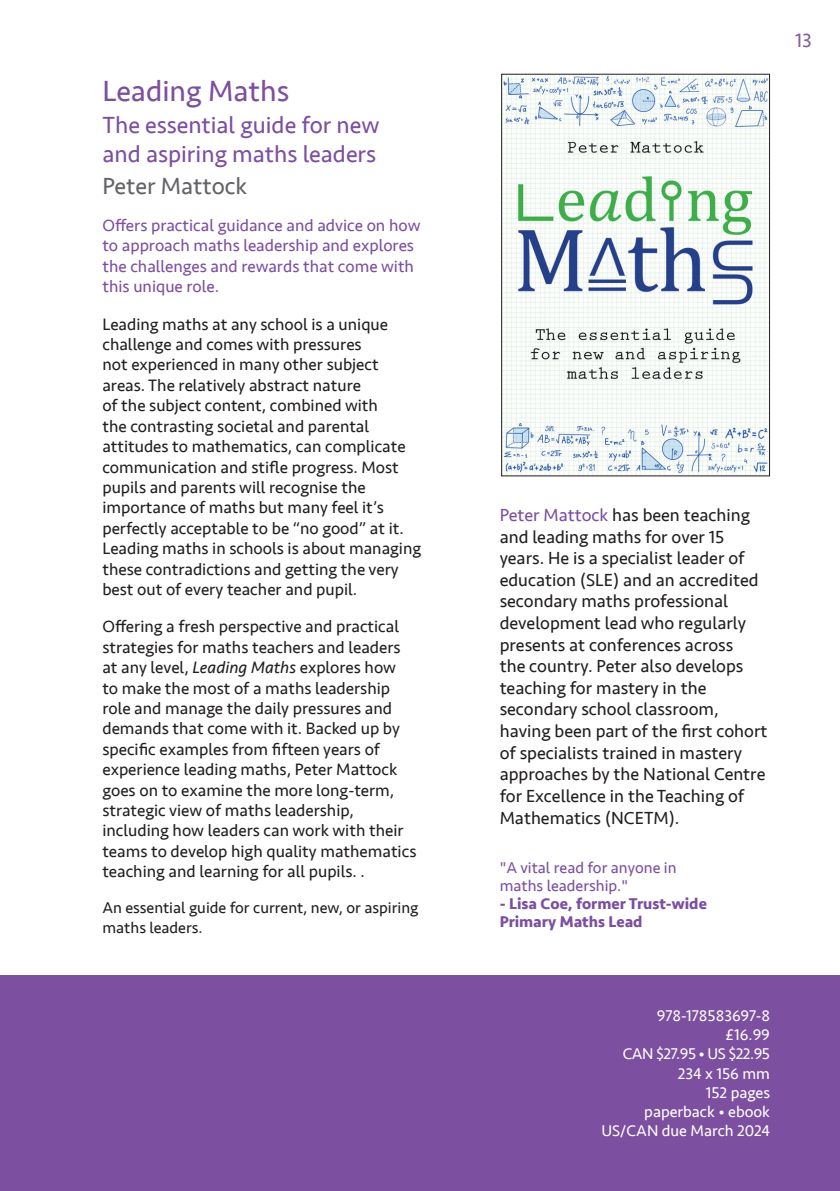
<style>
.page{position:relative;width:840px;height:1191px;background:#fff}
.page>*{position:absolute;margin:0;border:0;box-sizing:border-box;transform-origin:0 0}
.BL_Author{font:30px "Seravek";color:#7c4fa0}
.BL_Author-2{font:24px/28.8px "Seravek";color:#7c4fa0}
.BL_Author-3{font:24px "Seravek";color:#626467}
.t1{font:20px "Seravek";color:#855da7}
.BL_body_sans{font:18px/21.6px "Seravek";color:#231f20}
.BL_body_sans-2{font:17px/20.4px "Seravek";color:#231f20}
.BL_body_sans-3{font:17px/20.4px "Seravek";color:#7c4fa0}
.BL_Spec{font:16px "Seravek";color:#fff}
.BL_body_sans-4{font:16px/19.2px "Seravek";color:#231f20}
.BL_body_sans-5{font:700 16px/18px "Seravek";color:#7c4fa0}
.BL_body_sans-6{font:16px "Seravek";color:#7c4fa0}
.BL_Spec-2{font:16px "Seravek";letter-spacing:-.03em;color:#fff}
.s1{font-style:italic}
.s2{color:#7c4fa0}
</style>
<div class="page">
<div style="left:0;top:975px;width:839px;height:216px;background:#7c4fa0"></div>
<img style="left:503px;top:76px;width:264px;height:398px">
<div style="left:501px;top:74px;width:268px;height:402px;border:1px solid #231f20"></div>
<p class="BL_Author" style="left:102px;top:68px;width:188px">Leading Maths</p>
<p class="BL_Author-2" style="left:102px;top:111px;width:278px">The essential guide for new and aspiring maths leaders</p>
<p class="BL_Author-3" style="left:102px;top:167px;width:146px">Peter Mattock</p>
<p class="BL_body_sans-3" style="left:102px;top:215px;width:319px">Offers practical guidance and advice on how to approach maths leadership and explores the challenges and rewards that come with this unique role.</p>
<p class="BL_body_sans-2" style="left:102px;top:314px;width:320px">Leading maths at any school is a unique challenge and comes with pressures<br>not experienced in many other subject areas. The relatively abstract nature<br>of the subject content, combined with<br>the contrasting societal and parental attitudes to mathematics, can complicate communication and stifle progress. Most pupils and parents will recognise the importance of maths but many feel it’s perfectly acceptable to be “no good” at it.<br>Leading maths in schools is about managing these contradictions and getting the very best out of every teacher and pupil.</p>
<p class="BL_body_sans-2" style="left:102px;top:616px;width:315px">Offering a fresh perspective and practical strategies for maths teachers and leaders at any level, <span class="s1">Leading Maths</span> explores how<br>to make the most of a maths leadership role and manage the daily pressures and demands that come with it. Backed up by specific examples from fifteen years of experience leading maths, Peter Mattock goes on to examine the more long-term, strategic view of maths leadership, including how leaders can work with their teams to develop high quality mathematics teaching and learning for all pupils. .</p>
<p class="BL_body_sans-4" style="left:102px;top:898px;width:317px">An essential guide for current, new, or aspiring maths leaders.</p>
<p class="t1" style="left:794px;top:25px;width:18px">13</p>
<p class="BL_body_sans" style="left:499px;top:504px;width:269px"><span class="s2">Peter Mattock</span> has been teaching and leading maths for over 15 years. He is a specialist leader of education (SLE) and an accredited secondary maths professional development lead who regularly presents at conferences across<br>the country. Peter also develops teaching for mastery in the secondary school classroom, having been part of the first cohort of specialists trained in mastery approaches by the National Centre for Excellence in the Teaching of<br>Mathematics (NCETM).</p>
<p class="BL_body_sans-6" style="left:499px;top:855px;width:178px">"A vital read for anyone in</p>
<p class="BL_body_sans-6" style="left:499px;top:873px;width:130px">maths leadership."</p>
<p class="BL_body_sans-5" style="left:499px;top:894px;width:208px">- Lisa Coe, former Trust-wide<br>Primary Maths Lead</p>
<p class="BL_Spec" style="left:656px;top:1003px;width:115px">978-178583697-8</p>
<p class="BL_Spec" style="left:725px;top:1022px;width:46px">£16.99</p>
<p class="BL_Spec-2" style="left:622px;top:1041px;width:149px">CAN $27.95 • US $22.95</p>
<p class="BL_Spec" style="left:677px;top:1060px;width:94px">234 x 156 mm</p>
<p class="BL_Spec" style="left:705px;top:1080px;width:66px">152 pages</p>
<p class="BL_Spec" style="left:644px;top:1099px;width:127px">paperback • ebook</p>
<p class="BL_Spec" style="left:601px;top:1118px;width:170px">US/CAN due March 2024</p>
</div>
